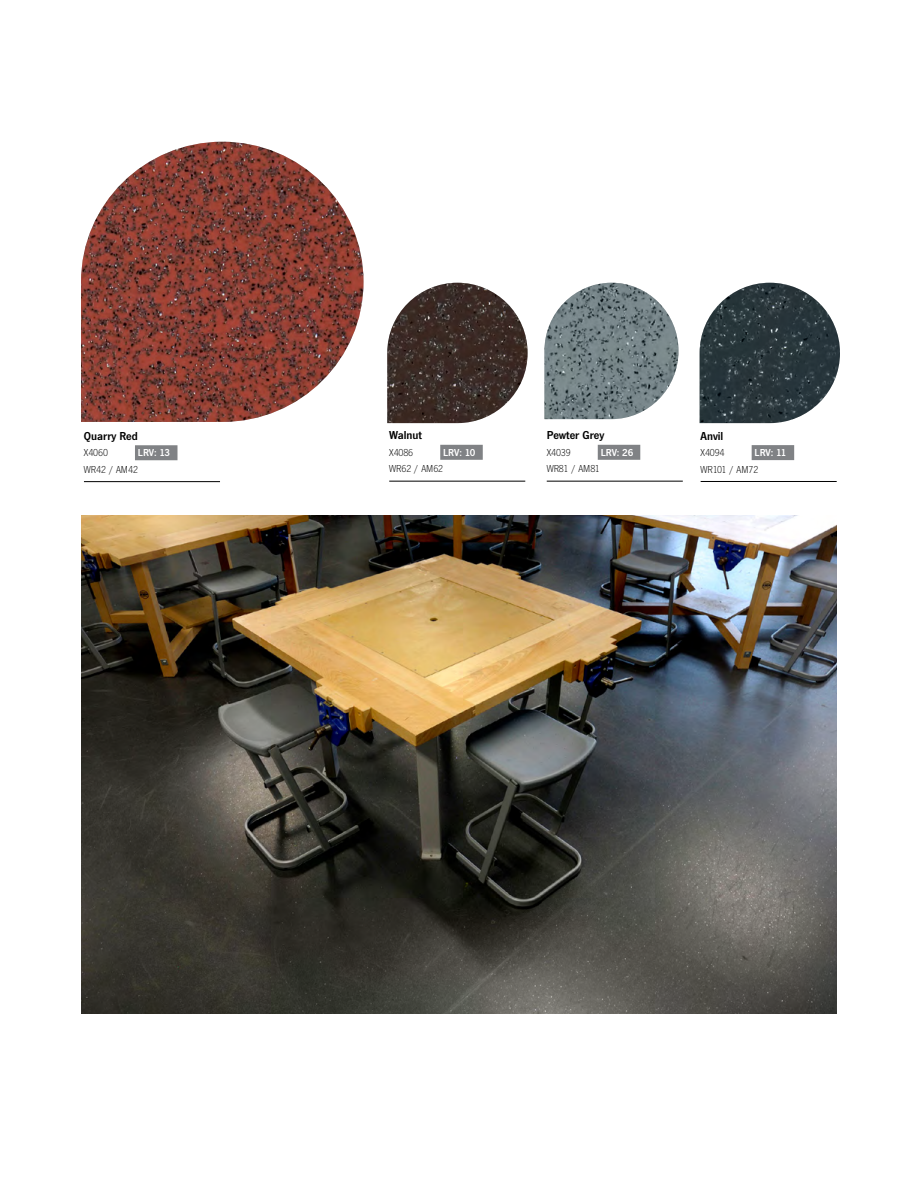
<style>
.page{position:relative;width:918px;height:1188px;background:#fff}
.page>*{position:absolute;margin:0;border:0;box-sizing:border-box;transform-origin:0 0}
.t1{font:600 12px "News Gothic FS";color:#000}
.t2{font:300 10.5px "News Gothic FS";color:#000}
.t3{font:600 10.5px "News Gothic FS";color:#fff}
</style>
<div class="page">
<img style="left:387px;top:283px;width:141px;height:140px">
<div style="left:440px;top:445px;width:43px;height:15px;background:#808285"></div>
<hr style="left:389px;top:481px;width:136px;height:1px;background:#000">
<div style="left:752px;top:445px;width:42px;height:15px;background:#808285"></div>
<hr style="left:701px;top:481px;width:136px;height:1px;background:#000">
<img style="left:700px;top:283px;width:140px;height:140px">
<img style="left:544px;top:283px;width:135px;height:136px">
<div style="left:598px;top:445px;width:42px;height:15px;background:#808285"></div>
<hr style="left:547px;top:481px;width:136px;height:1px;background:#000">
<img style="left:81px;top:142px;width:283px;height:280px">
<div style="left:135px;top:445px;width:43px;height:15px;background:#808285"></div>
<hr style="left:84px;top:481px;width:136px;height:1px;background:#000">
<img style="left:81px;top:515px;width:756px;height:499px">
<p class="t1" style="left:84px;top:429px;width:55px">Quarry Red</p>
<p class="t2" style="left:84px;top:447px;width:26px">X4060</p>
<p class="t3" style="left:138px;top:447px;width:34px">LRV: 13</p>
<p class="t2" style="left:84px;top:464px;width:56px">WR42 / AM42</p>
<p class="t1" style="left:389px;top:428px;width:34px">Walnut</p>
<p class="t2" style="left:389px;top:447px;width:26px">X4086</p>
<p class="t3" style="left:443px;top:446px;width:34px">LRV: 10</p>
<p class="t2" style="left:389px;top:463px;width:56px">WR62 / AM62</p>
<p class="t1" style="left:547px;top:428px;width:59px">Pewter Grey</p>
<p class="t2" style="left:547px;top:447px;width:26px">X4039</p>
<p class="t3" style="left:601px;top:446px;width:34px">LRV: 26</p>
<p class="t2" style="left:547px;top:463px;width:55px">WR81 / AM81</p>
<p class="t1" style="left:701px;top:429px;width:24px">Anvil</p>
<p class="t2" style="left:701px;top:447px;width:25px">X4094</p>
<p class="t3" style="left:755px;top:447px;width:33px">LRV: 11</p>
<p class="t2" style="left:701px;top:464px;width:59px">WR101 / AM72</p>
</div>
